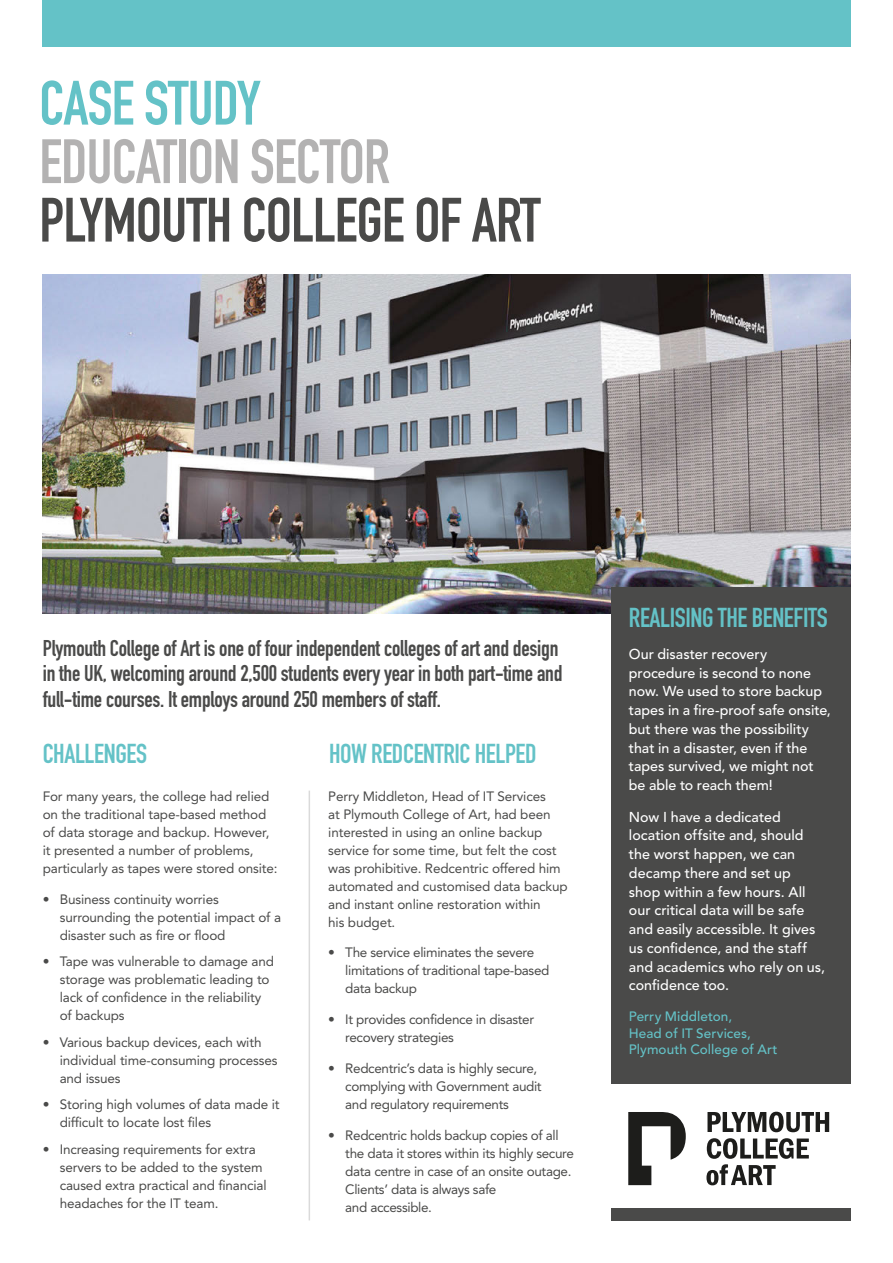
<style>
.page{position:relative;width:893px;height:1263px;background:#fff}
.page>*{position:absolute;margin:0;border:0;box-sizing:border-box;transform-origin:0 0}
.t1{font:61.5px "DIN Engschrift Std";letter-spacing:-.015em;color:#4a4a49}
.t2{font:61.5px "DIN Engschrift Std";letter-spacing:-.015em;color:#b3b2b2}
.t3{font:61.5px "DIN Engschrift Std";letter-spacing:-.015em;color:#64c2c7}
.t4{font:27px "DIN Engschrift Std";letter-spacing:-.015em;color:#64c2c7}
.t5{font:22.5px/25.5px "DIN Engschrift Std";letter-spacing:-.01em;color:#4a4a49}
.t6{font:500 14.25px/18.8px "Avenir LT Std";color:#fff}
.t7{font:13.5px/18px "Avenir LT Std";letter-spacing:-.01em;color:#4a4a49}
.t8{font:500 13.5px/16.5px "Avenir LT Std";letter-spacing:.005em;color:#64c2c7}
</style>
<div class="page">
<img style="left:43px;top:274px;width:808px;height:339px">
<div style="left:611px;top:587px;width:240px;height:633px;background:#4a4a49"></div>
<hr style="left:309px;top:791px;width:1px;height:429px;background:#dadada">
<div style="left:42px;top:0;width:809px;height:47px;background:#64c2c7"></div>
<div style="left:604px;top:1084px;width:252px;height:124px;background:#fff"></div>
<svg style="left:628px;top:1112px;width:58px;height:73px"></svg>
<svg style="left:706px;top:1138px;width:103px;height:47px"></svg>
<svg style="left:707px;top:1112px;width:122px;height:20px"></svg>
<h1 class="t3" style="left:39px;top:67px;width:223px">CASE STUDY</h1>
<h1 class="t2" style="left:39px;top:125px;width:352px">EDUCATION SECTOR</h1>
<h1 class="t1" style="left:39px;top:184px;width:503px">PLYMOUTH COLLEGE OF ART</h1>
<h3 class="t5" style="left:43px;top:635px;width:521px">Plymouth College of Art is one of four independent colleges of art and design in the UK, welcoming around 2,500 students every year in both part-time and full-time courses. It employs around 250 members of staff.</h3>
<h2 class="t4" style="left:43px;top:738px;width:106px">CHALLENGES</h2>
<p class="t7" style="left:43px;top:787px;width:236px">For many years, the college had relied on the traditional tape-based method of data storage and backup. However, it presented a number of problems, particularly as tapes were stored onsite:</p>
<p class="t7" style="left:60px;top:890px;width:223px;text-indent:-17px">• Business continuity worries surrounding the potential impact of a disaster such as fire or flood</p>
<p class="t7" style="left:60px;top:952px;width:216px;text-indent:-17px">• Tape was vulnerable to damage and storage was problematic leading to lack of confidence in the reliability of backups</p>
<p class="t7" style="left:60px;top:1033px;width:219px;text-indent:-17px">• Various backup devices, each with individual time-consuming processes and issues</p>
<p class="t7" style="left:60px;top:1095px;width:221px;text-indent:-17px">• Storing high volumes of data made it difficult to locate lost files</p>
<p class="t7" style="left:60px;top:1140px;width:208px;text-indent:-17px">• Increasing requirements for extra servers to be added to the system caused extra practical and financial headaches for the IT team.</p>
<h2 class="t4" style="left:329px;top:738px;width:209px">HOW REDCENTRIC HELPED</h2>
<p class="t7" style="left:328px;top:787px;width:241px">Perry Middleton, Head of IT Services<br>at Plymouth College of Art, had been interested in using an online backup service for some time, but felt the cost was prohibitive. Redcentric offered him automated and customised data backup and instant online restoration within<br>his budget.</p>
<p class="t7" style="left:345px;top:944px;width:206px;text-indent:-17px">• The service eliminates the severe limitations of traditional tape-based data backup</p>
<p class="t7" style="left:345px;top:1011px;width:190px;text-indent:-17px">• It provides confidence in disaster recovery strategies</p>
<p class="t7" style="left:345px;top:1059px;width:198px;text-indent:-17px">• Redcentric’s data is highly secure, complying with Government audit and regulatory requirements</p>
<p class="t7" style="left:345px;top:1126px;width:230px;text-indent:-17px">• Redcentric holds backup copies of all the data it stores within its highly secure data centre in case of an onsite outage.<br>Clients’ data is always safe<br>and accessible.</p>
<h2 class="t4" style="left:629px;top:602px;width:200px">REALISING THE BENEFITS</h2>
<p class="t6" style="left:629px;top:645px;width:204px">Our disaster recovery procedure is second to none now. We used to store backup tapes in a fire-proof safe onsite, but there was the possibility that in a disaster, even if the tapes survived, we might not be able to reach them!</p>
<p class="t6" style="left:629px;top:808px;width:198px">Now I have a dedicated location offsite and, should the worst happen, we can decamp there and set up shop within a few hours. All our critical data will be safe and easily accessible. It gives us confidence, and the staff and academics who rely on us, confidence too.</p>
<p class="t8" style="left:629px;top:1009px;width:150px">Perry Middleton,<br>Head of IT Services,<br>Plymouth College of Art</p>
</div>
